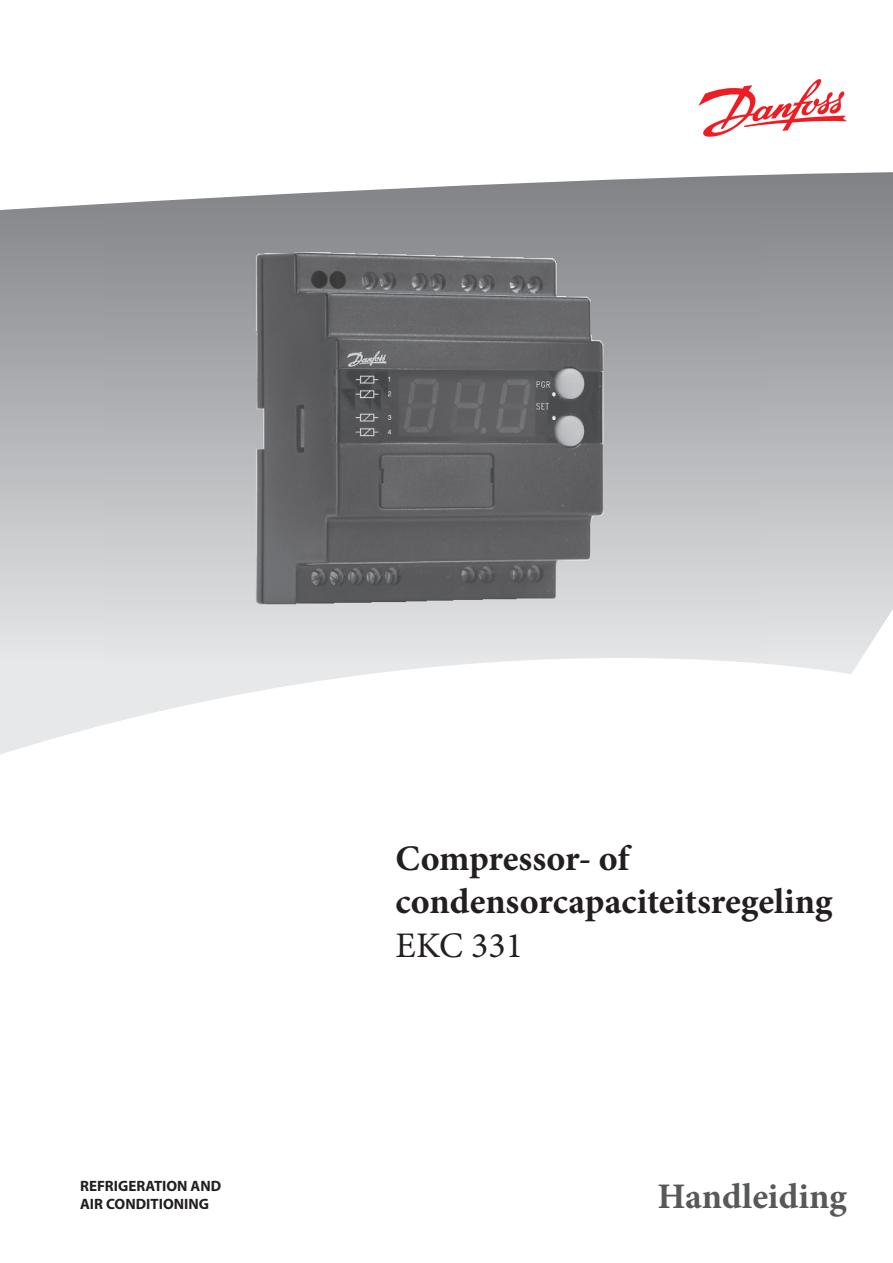
<style>
.page{position:relative;width:893px;height:1263px;background:#fff}
.page>*{position:absolute;margin:0;border:0;box-sizing:border-box;transform-origin:0 0}
.t1{font:700 36px/43.2px "Minion Pro";letter-spacing:-.005em;color:#231f20}
.t2{font:700 36px "Minion Pro";color:#57585a}
.t3{font:36px "Minion Pro";color:#231f20}
.t4{font:700 15px/18px "Myriad Pro";color:#231f20}
</style>
<div class="page">
<svg style="left:0;top:172px;width:892px;height:582px"></svg>
<img style="left:105px;top:221px;width:655px;height:436px">
<svg style="left:698px;top:79px;width:149px;height:58px"></svg>
<p class="t4" style="left:80px;top:1178px;width:143px">REFRIGERATION AND<br>AIR CONDITIONING</p>
<p class="t1" style="left:395px;top:840px;width:438px">Compressor- of condensorcapaciteitsregeling</p>
<p class="t3" style="left:395px;top:931px;width:129px">EKC 331</p>
<p class="t2" style="left:657px;top:1182px;width:191px">Handleiding</p>
</div>
